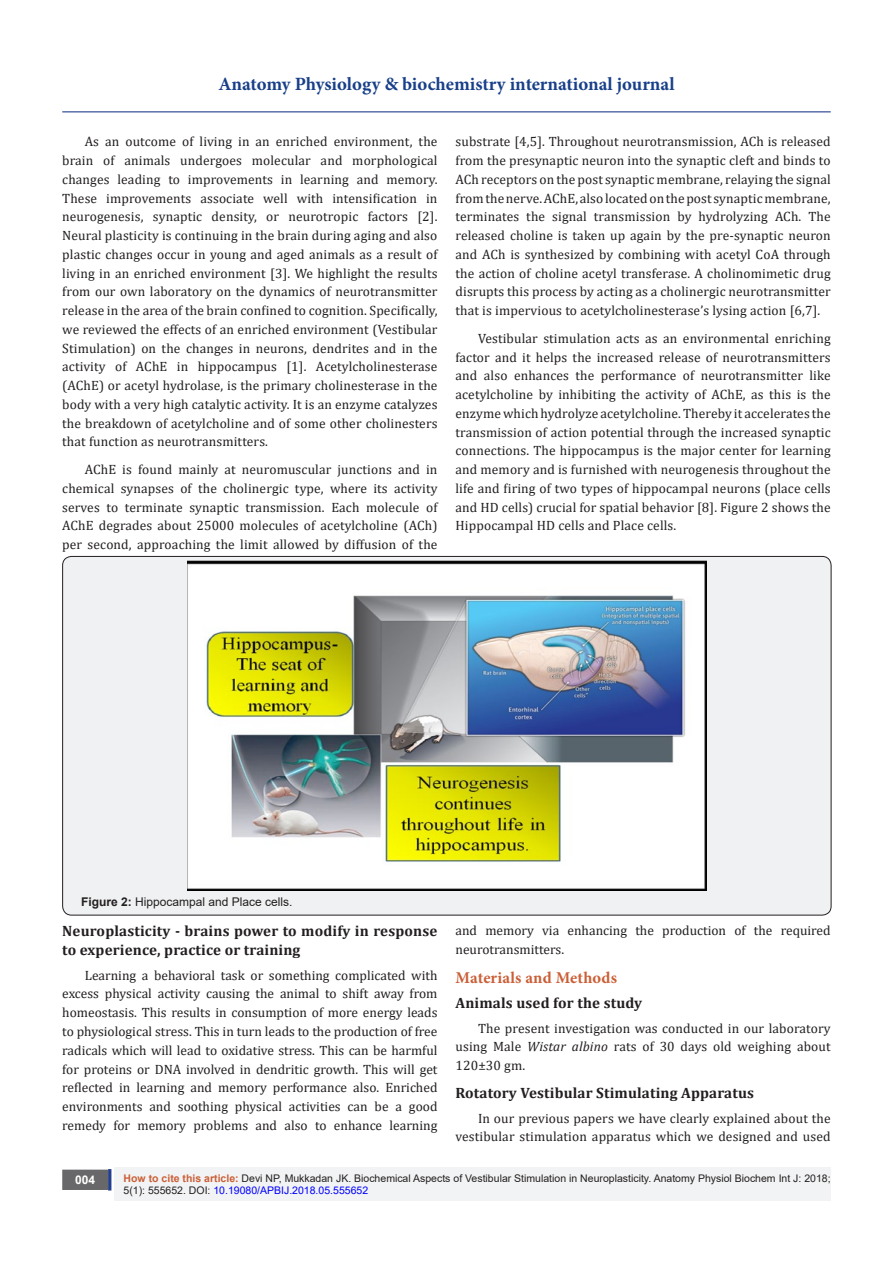
<style>
.page{position:relative;width:893px;height:1263px;background:#fff}
.page>*{position:absolute;margin:0;border:0;box-sizing:border-box;transform-origin:0 0}
.t1{font:700 18.75px "Minion Pro";color:#183f89}
.t2{font:700 16.5px "Minion Pro";letter-spacing:.01em;color:#ca5f37}
.No_Spacing{font:700 15px/18.8px "Cambria";letter-spacing:.01em;color:#231f20}
.No_Spacing-2{font:13.5px/18.8px "Cambria";letter-spacing:.01em;color:#231f20;text-align:justify}
.t3{font:12px "Arial";color:#231f20}
.t4{font:700 12px "Arial";color:#fff}
.t5{font:10.5px/12.6px "Arial";color:#231f20}
.s1{font-weight:700}
.s2{font-style:italic}
.s3{font-weight:700;color:#ca5f37}
.s4{color:#00f}
</style>
<div class="page">
<div style="left:63px;top:1170px;width:44px;height:19px;background:#68676a"></div>
<div style="left:62px;top:1169px;width:46px;height:21px;border:2px solid #68676a"></div>
<div style="left:108px;top:1169px;width:3px;height:21px;background:#183f89;border:2px solid #253f8e"></div>
<div style="left:115px;top:1167px;width:716px;height:34px;background:#f2f3f4"></div>
<hr style="left:62px;top:111px;width:769px;height:1px;background:#253f8e">
<div style="left:63px;top:556px;width:768px;height:359px;background:#f0f1f2;border-radius:9px"></div>
<img style="left:187px;top:560px;width:519px;height:330px">
<h1 class="t1" style="left:218px;top:71px;width:458px">Anatomy Physiology &amp; biochemistry international journal</h1>
<p class="No_Spacing-2" style="left:62px;top:132px;width:377px;text-indent:22px">As an outcome of living in an enriched environment, the brain of animals undergoes molecular and morphological changes leading to improvements in learning and memory.<br>These improvements associate well with intensification in neurogenesis, synaptic density, or neurotropic factors [2].<br>Neural plasticity is continuing in the brain during aging and also plastic changes occur in young and aged animals as a result of living in an enriched environment [3]. We highlight the results from our own laboratory on the dynamics of neurotransmitter release in the area of the brain confined to cognition. Specifically, we reviewed the effects of an enriched environment (Vestibular Stimulation) on the changes in neurons, dendrites and in the activity of AChE in hippocampus [1]. Acetylcholinesterase (AChE) or acetyl hydrolase, is the primary cholinesterase in the body with a very high catalytic activity. It is an enzyme catalyzes the breakdown of acetylcholine and of some other cholinesters that function as neurotransmitters.</p>
<p class="No_Spacing-2" style="left:62px;top:460px;width:377px;text-indent:22px">AChE is found mainly at neuromuscular junctions and in chemical synapses of the cholinergic type, where its activity serves to terminate synaptic transmission. Each molecule of AChE degrades about 25000 molecules of acetylcholine (ACh) per second, approaching the limit allowed by diffusion of the</p>
<p class="No_Spacing-2" style="left:455px;top:132px;width:377px">substrate [4,5]. Throughout neurotransmission, ACh is released from the presynaptic neuron into the synaptic cleft and binds to ACh receptors on the post synaptic membrane, relaying the signal from the nerve. AChE, also located on the post synaptic membrane, terminates the signal transmission by hydrolyzing ACh. The released choline is taken up again by the pre-synaptic neuron and ACh is synthesized by combining with acetyl CoA through the action of choline acetyl transferase. A cholinomimetic drug disrupts this process by acting as a cholinergic neurotransmitter that is impervious to acetylcholinesterase’s lysing action [6,7].</p>
<p class="No_Spacing-2" style="left:455px;top:329px;width:377px;text-indent:22px">Vestibular stimulation acts as an environmental enriching factor and it helps the increased release of neurotransmitters and also enhances the performance of neurotransmitter like acetylcholine by inhibiting the activity of AChE, as this is the enzyme which hydrolyze acetylcholine. Thereby it accelerates the transmission of action potential through the increased synaptic connections. The hippocampus is the major center for learning and memory and is furnished with neurogenesis throughout the life and firing of two types of hippocampal neurons (place cells and HD cells) crucial for spatial behavior [8]. Figure 2 shows the Hippocampal HD cells and Place cells.</p>
<p class="t3" style="left:81px;top:893px;width:213px"><span class="s1">Figure 2:</span> Hippocampal and Place cells.</p>
<p class="No_Spacing" style="left:62px;top:921px;width:377px">Neuroplasticity - brains power to modify in response to experience, practice or training</p>
<p class="No_Spacing-2" style="left:62px;top:966px;width:377px;text-indent:22px">Learning a behavioral task or something complicated with excess physical activity causing the animal to shift away from homeostasis. This results in consumption of more energy leads to physiological stress. This in turn leads to the production of free radicals which will lead to oxidative stress. This can be harmful for proteins or DNA involved in dendritic growth. This will get reflected in learning and memory performance also. Enriched environments and soothing physical activities can be a good remedy for memory problems and also to enhance learning</p>
<p class="No_Spacing-2" style="left:455px;top:921px;width:377px">and memory via enhancing the production of the required neurotransmitters.</p>
<p class="t2" style="left:455px;top:966px;width:163px">Materials and Methods</p>
<p class="No_Spacing" style="left:455px;top:993px;width:188px">Animals used for the study</p>
<p class="No_Spacing-2" style="left:455px;top:1018px;width:377px;text-indent:22px">The present investigation was conducted in our laboratory using Male <span class="s2">Wistar albino</span> rats of 30 days old weighing about 120±30 gm.</p>
<p class="No_Spacing" style="left:455px;top:1083px;width:300px">Rotatory Vestibular Stimulating Apparatus</p>
<p class="No_Spacing-2" style="left:455px;top:1108px;width:377px;text-align:right">In our previous papers we have clearly explained about the vestibular stimulation apparatus which we designed and used</p>
<p class="t4" style="left:75px;top:1171px;width:22px">004</p>
<p class="t5" style="left:124px;top:1171px;width:709px"><span class="s3">How to cite this article:</span> Devi NP, Mukkadan JK. Biochemical Aspects of Vestibular Stimulation in Neuroplasticity. Anatomy Physiol Biochem Int J: 2018;<br>5(1): 555652. DOI: <span class="s4">10.19080/APBIJ.2018.05.555652</span></p>
</div>
